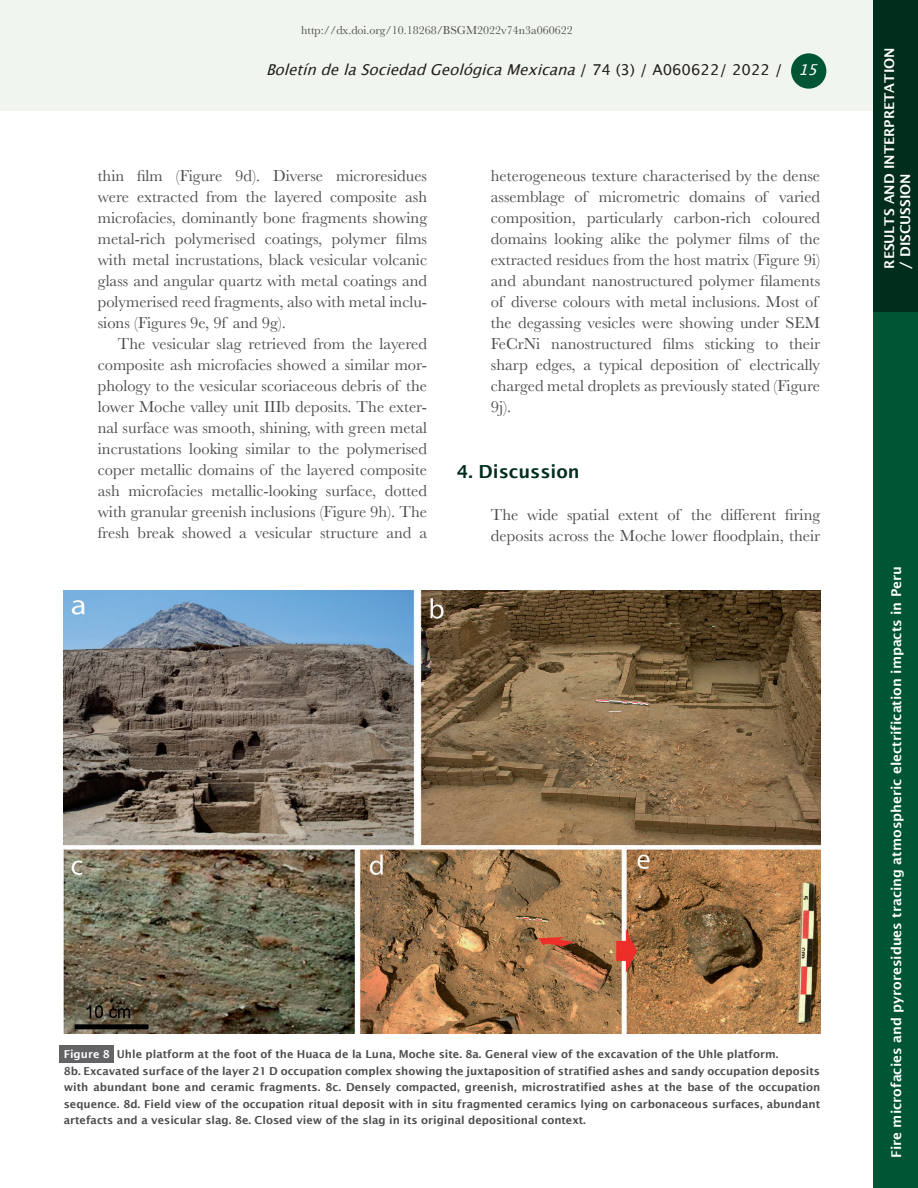
<style>
.page{position:relative;width:918px;height:1188px;background:#fff}
.page>*{position:absolute;margin:0;border:0;box-sizing:border-box;transform-origin:0 0}
.Hierarchy_1{font:600 18px "Lucida Sans";color:#012d1c}
.Indented-text{font:16.5px/21px "Baskerville";color:#4b4c4d;text-align:justify}
.t1{font:italic 15px "Lucida Grande";color:#231f20}
.t2{font:italic 15px "Lucida Grande";color:#fff}
.Section{font:600 13.5px/16.2px "Lucida Sans";color:#fff}
.t3{font:12px "Baskerville";color:#4b4c4d}
.Figure_foot{font:600 10.95px/16.5px "Lucida Sans";color:#4b4c4d;text-align:justify}
.Figure_foot_number{font:600 10.95px "Lucida Sans";color:#fff}
.s1{font-style:normal}
</style>
<div class="page">
<div style="left:874px;top:311px;width:44px;height:877px;background:#005534"></div>
<div style="left:0;top:0;width:874px;height:111px;background:#f0f6ed"></div>
<div style="left:791px;top:53px;width:35px;height:36px;background:#005534;border-radius:50%"></div>
<div style="left:874px;top:0;width:44px;height:311px;background:#012d1c"></div>
<img style="left:64px;top:590px;width:756px;height:443px">
<div style="left:60px;top:1046px;width:54px;height:17px;background:#636366"></div>
<p class="t3" style="left:301px;top:23px;width:273px">http://dx.doi.org/10.18268/BSGM2022v74n3a060622</p>
<p class="t1" style="left:266px;top:59px;width:518px">BoletíndelaSociedadGeológicaMexicana<span class="s1">/ 7 4 ( 3 ) / A 0 6 0 6 2 2 / 2 0 2 2 /</span></p>
<p class="t2" style="left:798px;top:59px;width:26px">15</p>
<p class="Indented-text" style="left:98px;top:166px;width:331px">thin film (Figure 9d). Diverse microresidues were extracted from the layered composite ash microfacies, dominantly bone fragments showing metal-rich polymerised coatings, polymer films with metal incrustations, black vesicular volcanic glass and angular quartz with metal coatings and polymerised reed fragments, also with metal inclu&shy;sions (Figures 9e, 9f and 9g).</p>
<p class="Indented-text" style="left:98px;top:334px;width:331px;text-indent:20px">The vesicular slag retrieved from the layered composite ash microfacies showed a similar mor&shy;phology to the vesicular scoriaceous debris of the lower Moche valley unit IIIb deposits. The exter&shy;nal surface was smooth, shining, with green metal incrustations looking similar to the polymerised coper metallic domains of the layered composite ash microfacies metallic-looking surface, dotted with granular greenish inclusions (Figure 9h). The fresh break showed a vesicular structure and a</p>
<p class="Indented-text" style="left:491px;top:166px;width:331px;text-align:left">heterogeneous texture characterised by the dense assemblage of micrometric domains of varied composition, particularly carbon-rich coloured domains looking alike the polymer films of the extracted residues from the host matrix (Figure 9i) and abundant nanostructured polymer filaments of diverse colours with metal inclusions. Most of the degassing vesicles were showing under SEM FeCrNi nanostructured films sticking to their sharp edges, a typical deposition of electrically charged metal droplets as previously stated (Figure 9j).</p>
<p class="Hierarchy_1" style="left:457px;top:461px;width:124px">4. Discussion</p>
<p class="Indented-text" style="left:491px;top:505px;width:331px">The wide spatial extent of the different firing deposits across the Moche lower floodplain, their</p>
<p class="Figure_foot_number" style="left:64px;top:1048px;width:48px">Figure 8</p>
<p class="Figure_foot" style="left:117px;top:1046px;width:663px">Uhle platform at the foot of the Huaca de la Luna, Moche site. 8a. General view of the excavation of the Uhle platform.</p>
<p class="Figure_foot" style="left:64px;top:1063px;width:758px">8b. Excavated surface of the layer 21 D occupation complex showing the juxtaposition of stratified ashes and sandy occupation deposits with abundant bone and ceramic fragments. 8c. Densely compacted, greenish, microstratified ashes at the base of the occupation sequence. 8d. Field view of the occupation ritual deposit with in situ fragmented ceramics lying on carbonaceous surfaces, abundant artefacts and a vesicular slag. 8e. Closed view of the slag in its original depositional context.</p>
<p class="Section" style="left:881px;top:269px;width:223px;rotate:-90deg">RESULTS AND INTERPRETATION / DISCUSSION</p>
<p class="Section" style="left:888px;top:1158px;width:593px;rotate:-90deg">Fire microfacies and pyroresidues tracing atmospheric electrification impacts in Peru</p>
</div>
